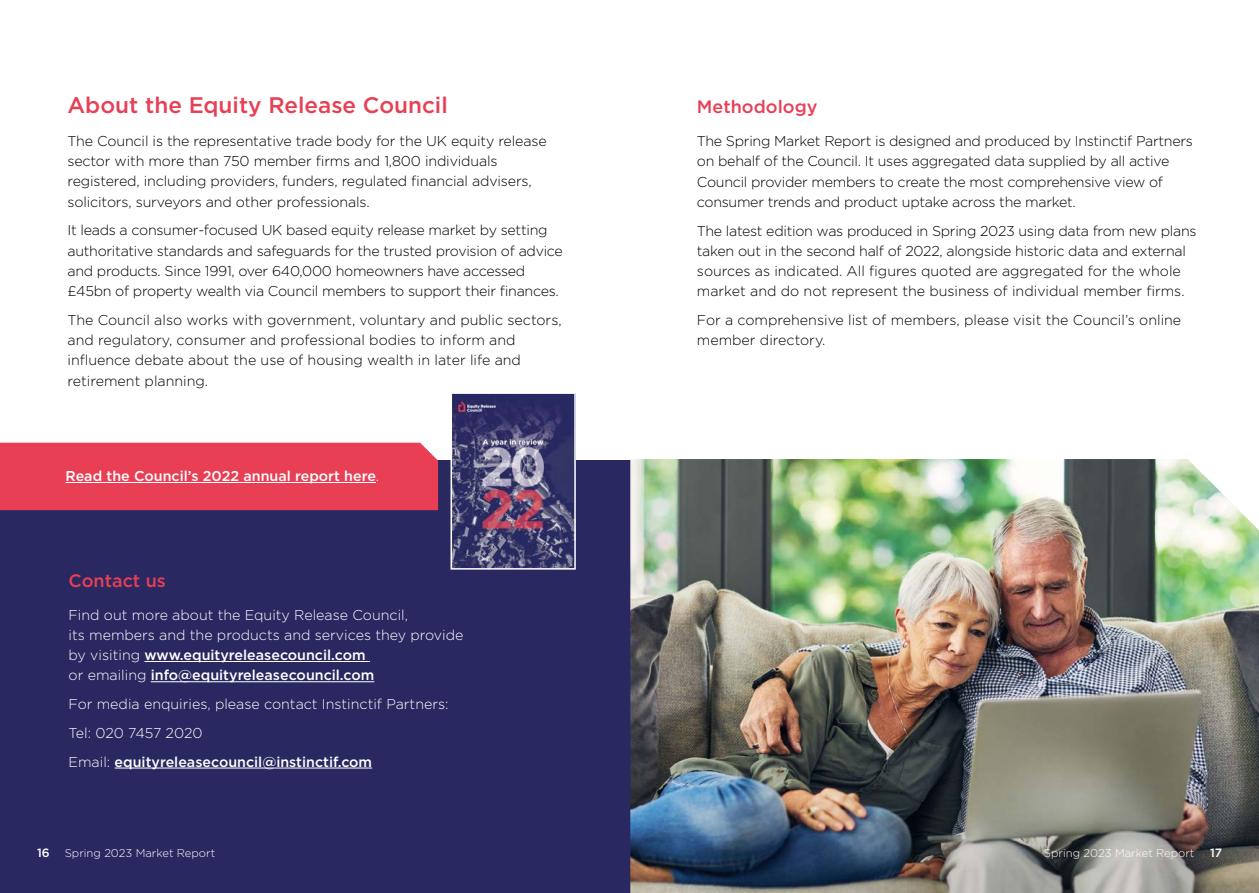
<style>
.page{position:relative;width:1259px;height:893px;background:#fff}
.page>*{position:absolute;margin:0;border:0;box-sizing:border-box;transform-origin:0 0}
.t1{font:500 22.5px "Gotham";color:#e83f55}
.t2{font:500 18px "Gotham";color:#e83f55}
.t3{font:300 14.25px/20.2px "Gotham";letter-spacing:-.02em;color:#000}
.t4{font:300 14.25px/20.2px "Gotham";color:#fff}
.t5{font:300 14.25px/20.2px "Gotham";color:#000}
.t6{font:500 14.25px "Gotham";color:#fff}
.t7{font:500 12px "Gotham";color:#fff}
.t8{font:300 11.25px "Gotham";color:#fff}
.s1{font-weight:300}
.s2{font-weight:500}
</style>
<div class="page">
<div style="left:0;top:460px;width:630px;height:433px;background:#292861"></div>
<div style="left:0;top:443px;width:438px;height:67px;background:#e83f55"></div>
<hr style="left:144px;top:661px;width:226px;height:1px;background:#fff">
<hr style="left:151px;top:681px;width:223px;height:1px;background:#fff">
<hr style="left:115px;top:768px;width:257px;height:1px;background:#fff">
<img style="left:630px;top:459px;width:629px;height:434px">
<img style="left:453px;top:395px;width:120px;height:172px">
<div style="left:450px;top:392px;width:126px;height:178px;border:2px solid #fff"></div>
<hr style="left:66px;top:482px;width:310px;height:1px;background:#fff">
<h1 class="t1" style="left:68px;top:90px;width:382px">About the Equity Release Council</h1>
<p class="t3" style="left:68px;top:130px;width:480px">The Council is the representative trade body for the UK equity release sector with more than 750 member firms and 1,800 individuals registered, including providers, funders, regulated financial advisers, solicitors, surveyors and other professionals.</p>
<p class="t3" style="left:68px;top:220px;width:497px">It leads a consumer-focused UK based equity release market by setting authoritative standards and safeguards for the trusted provision of advice and products. Since 1991, over 640,000 homeowners have accessed £45bn of property wealth via Council members to support their finances.</p>
<p class="t5" style="left:68px;top:309px;width:496px">The Council also works with government, voluntary and public sectors, and regulatory, consumer and professional bodies to inform and influence debate about the use of housing wealth in later life and retirement planning.</p>
<p class="t6" style="left:66px;top:467px;width:315px">Read the Council’s 2022 annual report here<span class="s1">.</span></p>
<p class="t2" style="left:69px;top:568px;width:99px">Contact us</p>
<p class="t4" style="left:69px;top:604px;width:396px">Find out more about the Equity Release Council,<br>its members and the products and services they provide by visiting <span class="s2">www.equityreleasecouncil.com<br></span>or emailing <span class="s2">info@equityreleasecouncil.com</span></p>
<p class="t4" style="left:69px;top:689px;width:381px;line-height:28.8px">For media enquiries, please contact Instinctif Partners:<br>Tel: 020 7457 2020<br>Email: <span class="s2">equityreleasecouncil@instinctif.com</span></p>
<p class="t2" style="left:697px;top:95px;width:122px">Methodology</p>
<p class="t3" style="left:697px;top:131px;width:497px">The Spring Market Report is designed and produced by Instinctif Partners on behalf of the Council. It uses aggregated data supplied by all active Council provider members to create the most comprehensive view of consumer trends and product uptake across the market.</p>
<p class="t3" style="left:697px;top:220px;width:501px">The latest edition was produced in Spring 2023 using data from new plans taken out in the second half of 2022, alongside historic data and external sources as indicated. All figures quoted are aggregated for the whole market and do not represent the business of individual member firms.</p>
<p class="t5" style="left:697px;top:310px;width:486px">For a comprehensive list of members, please visit the Council’s online member directory.</p>
<p class="t7" style="left:37px;top:845px;width:14px">16</p>
<p class="t8" style="left:65px;top:846px;width:152px">Spring 2023 Market Report</p>
<p class="t8" style="left:1044px;top:846px;width:152px">Spring 2023 Market Report</p>
<p class="t7" style="left:1210px;top:845px;width:14px">17</p>
</div>
